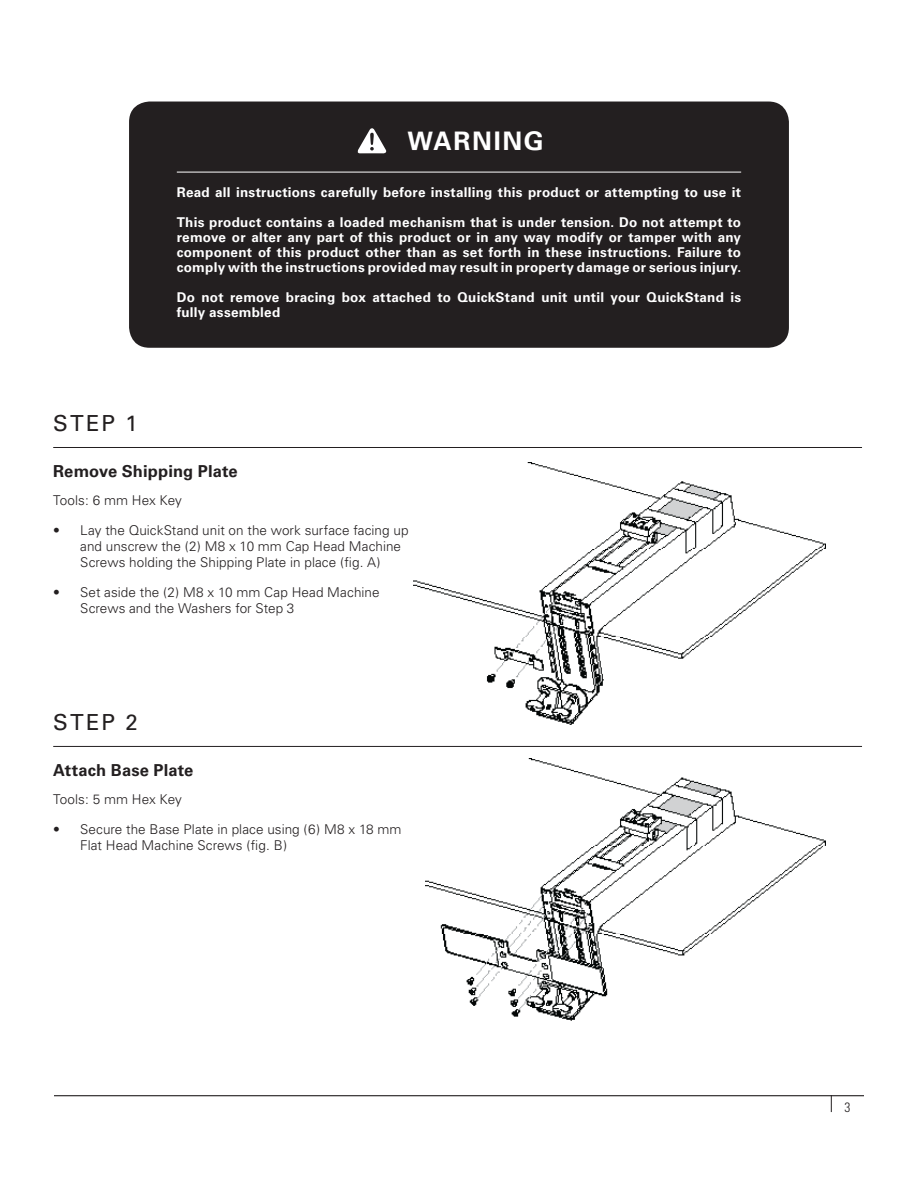
<style>
.page{position:relative;width:918px;height:1188px;background:#fff}
.page>*{position:absolute;margin:0;border:0;box-sizing:border-box;transform-origin:0 0}
.ILLUSTRATION_bold_he{font:700 25.5px "Univers";letter-spacing:.065em;color:#fff}
.HEADER_1{font:22.2px "Univers";letter-spacing:.1em;color:#231f20}
.ILLUSTRATION_bold_he-2{font:700 16.5px "Univers";letter-spacing:.01em;color:#231f20}
.ILLUSTRATION_bold_he-3{font:700 13.5px/15px "Univers";letter-spacing:.015em;color:#fff;text-align:justify}
.NUMBERED_main_copy{font:300 13.5px/16.2px "Univers";letter-spacing:.005em;color:#231f20}
.t1{font:300 condensed 13.5px "Univers";color:#231f20}
</style>
<div class="page">
<hr style="left:54px;top:1095px;width:810px;height:1px;background:#231f20">
<svg style="left:831px;top:1096px;width:1px;height:16px"></svg>
<div style="left:129px;top:102px;width:660px;height:246px;background:#231f20;border-radius:21px"></div>
<hr style="left:53px;top:447px;width:809px;height:1px;background:#231f20">
<hr style="left:53px;top:746px;width:809px;height:1px;background:#231f20">
<svg style="left:357px;top:128px;width:30px;height:25px"></svg>
<hr style="left:177px;top:172px;width:564px;height:1px;background:#fff">
<img style="left:414px;top:462px;width:411px;height:263px">
<img style="left:425px;top:759px;width:400px;height:262px">
<p class="ILLUSTRATION_bold_he" style="left:408px;top:126px;width:138px">WARNING</p>
<p class="ILLUSTRATION_bold_he-3" style="left:177px;top:185px;width:566px">Read all instructions carefully before installing this product or attempting to use it</p>
<p class="ILLUSTRATION_bold_he-3" style="left:177px;top:215px;width:566px">This product contains a loaded mechanism that is under tension. Do not attempt to remove or alter any part of this product or in any way modify or tamper with any component of this product other than as set forth in these instructions. Failure to comply with the instructions provided may result in property damage or serious injury.</p>
<p class="ILLUSTRATION_bold_he-3" style="left:177px;top:290px;width:566px">Do not remove bracing box attached to QuickStand unit until your QuickStand is fully assembled</p>
<p class="HEADER_1" style="left:53px;top:410px;width:86px">STEP 1</p>
<p class="ILLUSTRATION_bold_he-2" style="left:53px;top:461px;width:186px">Remove Shipping Plate</p>
<p class="NUMBERED_main_copy" style="left:53px;top:492px;width:130px">Tools: 6 mm Hex Key</p>
<p class="NUMBERED_main_copy" style="left:80px;top:522px;width:330px;text-indent:-27px">• Lay the QuickStand unit on the work surface facing up and unscrew the (2) M8 x 10 mm Cap Head Machine<br>Screws holding the Shipping Plate in place (fig. A)</p>
<p class="NUMBERED_main_copy" style="left:80px;top:584px;width:301px;text-indent:-27px">• Set aside the (2) M8 x 10 mm Cap Head Machine<br>Screws and the Washers for Step 3</p>
<p class="HEADER_1" style="left:53px;top:709px;width:86px">STEP 2</p>
<p class="ILLUSTRATION_bold_he-2" style="left:53px;top:760px;width:142px">Attach Base Plate</p>
<p class="NUMBERED_main_copy" style="left:53px;top:791px;width:130px">Tools: 5 mm Hex Key</p>
<p class="NUMBERED_main_copy" style="left:80px;top:821px;width:323px;text-indent:-27px">• Secure the Base Plate in place using (6) M8 x 18 mm<br>Flat Head Machine Screws (fig. B)</p>
<p class="t1" style="left:845px;top:1099px;width:7px">3</p>
</div>
